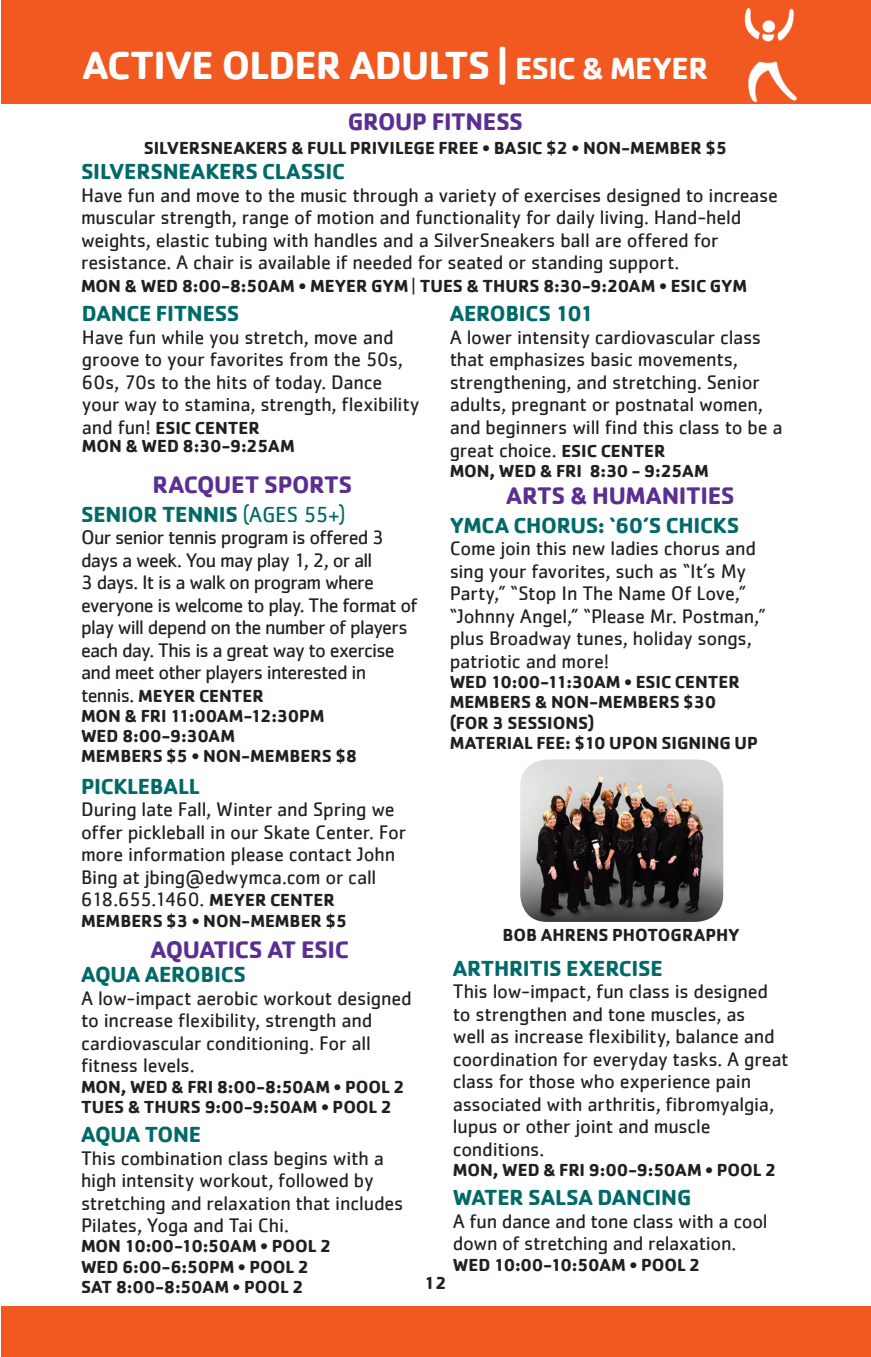
<style>
.page{position:relative;width:871px;height:1357px;background:#fff}
.page>*{position:absolute;margin:0;border:0;box-sizing:border-box;transform-origin:0 0}
.t1{font:700 40.5px "Cachet";letter-spacing:-.02em;color:#fff}
.t2{font:700 24.75px "Cachet";letter-spacing:-.015em;color:#5b2e91}
.t3{font:700 22.5px "Cachet";letter-spacing:-.01em;color:#016a69}
.t4{font:20.25px/22.5px "Cachet";letter-spacing:-.015em;color:#231f20}
.t5{font:20.25px/22.5px "Cachet";letter-spacing:-.035em;color:#231f20}
.t6{font:700 18px/20.2px "Cachet";letter-spacing:-.005em;color:#231f20}
.s1{font-size:31.5px}
.s2{font-weight:400}
.s3{font-weight:700;font-size:18px}
.s4{font-weight:400;font-size:20.25px}
</style>
<div class="page">
<div style="left:1px;top:1306px;width:870px;height:51px;background:#f15921"></div>
<img style="left:520px;top:759px;width:203px;height:163px">
<div style="left:1px;top:0;width:870px;height:103px;background:#f15921"></div>
<img style="left:744px;top:9px;width:53px;height:92px">
<h1 class="t1" style="left:82px;top:39px;width:627px">ACTIVE OLDER ADULTS | <span class="s1">ESIC &amp; MEYER</span></h1>
<p class="t2" style="left:348px;top:105px;width:177px">GROUP FITNESS</p>
<p class="t6" style="left:144px;top:137px;width:585px">SILVERSNEAKERS &amp; FULL PRIVILEGE FREE • BASIC $2 • NON-MEMBER $5</p>
<p class="t3" style="left:81px;top:157px;width:265px">SILVERSNEAKERS CLASSIC</p>
<p class="t4" style="left:81px;top:183px;width:698px">Have fun and move to the music through a variety of exercises designed to increase muscular strength, range of motion and functionality for daily living. Hand-held weights, elastic tubing with handles and a SilverSneakers ball are offered for resistance. A chair is available if needed for seated or standing support.</p>
<p class="t6" style="left:81px;top:275px;width:667px">MON &amp; WED 8:00-8:50AM • MEYER GYM <span class="s2">|</span> TUES &amp; THURS 8:30-9:20AM • ESIC GYM</p>
<p class="t3" style="left:450px;top:299px;width:146px">AEROBICS 101</p>
<p class="t4" style="left:450px;top:326px;width:334px">A lower intensity cardiovascular class that emphasizes basic movements, strengthening, and stretching. Senior adults, pregnant or postnatal women, and beginners will find this class to be a great choice. <span class="s3">ESIC CENTER</span></p>
<p class="t6" style="left:450px;top:460px;width:261px">MON, WED &amp; FRI 8:30 - 9:25AM</p>
<p class="t3" style="left:82px;top:299px;width:159px">DANCE FITNESS</p>
<p class="t4" style="left:82px;top:326px;width:339px">Have fun while you stretch, move and groove to your favorites from the 50s, 60s, 70s to the hits of today. Dance your way to stamina, strength, flexibility</p>
<p class="t6" style="left:82px;top:418px;width:214px;line-height:18px"><span class="s4">and fun!</span> ESIC CENTER<br>MON &amp; WED 8:30-9:25AM</p>
<p class="t2" style="left:153px;top:469px;width:201px">RACQUET SPORTS</p>
<p class="t3" style="left:81px;top:499px;width:266px">SENIOR TENNIS <span class="s2">(AGES 55+)</span></p>
<p class="t5" style="left:81px;top:526px;width:338px">Our senior tennis program is offered 3 days a week. You may play 1, 2, or all<br>3 days. It is a walk on program where everyone is welcome to play. The format of play will depend on the number of players each day. This is a great way to exercise and meet other players interested in</p>
<p class="t6" style="left:81px;top:685px;width:278px"><span class="s4">tennis.</span> MEYER CENTER<br>MON &amp; FRI 11:00AM-12:30PM<br>WED 8:00-9:30AM<br>MEMBERS $5 • NON-MEMBERS $8</p>
<p class="t3" style="left:81px;top:772px;width:120px">PICKLEBALL</p>
<p class="t4" style="left:81px;top:798px;width:327px">During late Fall, Winter and Spring we offer pickleball in our Skate Center. For more information please contact John Bing at jbing@edwymca.com or call 618.655.1460. <span class="s3">MEYER CENTER</span></p>
<p class="t6" style="left:81px;top:910px;width:268px">MEMBERS $3 • NON-MEMBER $5</p>
<p class="t2" style="left:506px;top:479px;width:230px">ARTS &amp; HUMANITIES</p>
<p class="t3" style="left:450px;top:511px;width:291px">YMCA CHORUS: ‘60’S CHICKS</p>
<p class="t4" style="left:450px;top:537px;width:318px">Come join this new ladies chorus and sing your favorites, such as “It’s My Party,” “Stop In The Name Of Love,” “Johnny Angel,” “Please Mr. Postman,” plus Broadway tunes, holiday songs, patriotic and more!</p>
<p class="t6" style="left:450px;top:671px;width:310px">WED 10:00-11:30AM • ESIC CENTER<br>MEMBERS &amp; NON-MEMBERS $30 (FOR 3 SESSIONS)<br>MATERIAL FEE: $10 UPON SIGNING UP</p>
<p class="t6" style="left:502px;top:924px;width:239px">BOB AHRENS PHOTOGRAPHY</p>
<p class="t2" style="left:151px;top:933px;width:200px">AQUATICS AT ESIC</p>
<p class="t3" style="left:81px;top:960px;width:166px">AQUA AEROBICS</p>
<p class="t4" style="left:81px;top:986px;width:332px">A low-impact aerobic workout designed to increase flexibility, strength and cardiovascular conditioning. For all fitness levels.</p>
<p class="t6" style="left:81px;top:1076px;width:325px">MON, WED &amp; FRI 8:00-8:50AM • POOL 2<br>TUES &amp; THURS 9:00-9:50AM • POOL 2</p>
<p class="t3" style="left:81px;top:1120px;width:122px">AQUA TONE</p>
<p class="t4" style="left:81px;top:1146px;width:324px">This combination class begins with a high intensity workout, followed by stretching and relaxation that includes Pilates, Yoga and Tai Chi.</p>
<p class="t6" style="left:81px;top:1235px;width:252px">MON 10:00-10:50AM • POOL 2<br>WED 6:00-6:50PM • POOL 2<br>SAT 8:00-8:50AM • POOL 2</p>
<p class="t3" style="left:453px;top:954px;width:212px">ARTHRITIS EXERCISE</p>
<p class="t4" style="left:453px;top:980px;width:337px">This low-impact, fun class is designed to strengthen and tone muscles, as<br>well as increase flexibility, balance and coordination for everyday tasks. A great class for those who experience pain associated with arthritis, fibromyalgia, lupus or other joint and muscle conditions.</p>
<p class="t6" style="left:453px;top:1159px;width:325px">MON, WED &amp; FRI 9:00-9:50AM • POOL 2</p>
<p class="t3" style="left:453px;top:1183px;width:240px">WATER SALSA DANCING</p>
<p class="t4" style="left:453px;top:1209px;width:316px">A fun dance and tone class with a cool down of stretching and relaxation.</p>
<p class="t6" style="left:453px;top:1254px;width:249px">WED 10:00-10:50AM • POOL 2</p>
<p class="t6" style="left:424px;top:1271px;width:24px">12</p>
</div>
